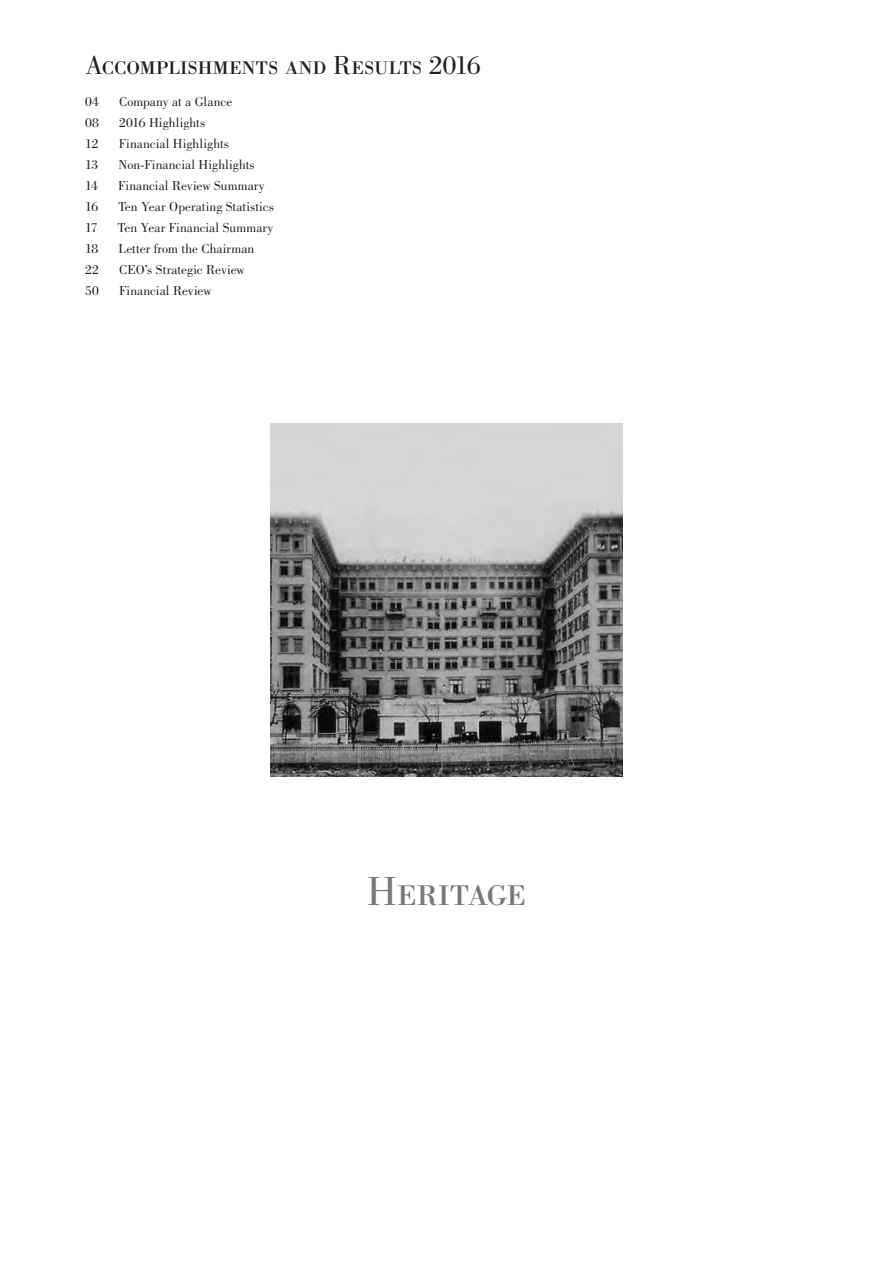
<style>
.page{position:relative;width:893px;height:1263px;background:#fff}
.page>*{position:absolute;margin:0;border:0;box-sizing:border-box;transform-origin:0 0}
.t1{font:29.4px "Bodoni";letter-spacing:-.025em;color:#76787b}
.t2{font:18.9px "Bodoni";color:#231f20}
.t3{font:13.5px "Bodoni";letter-spacing:.005em;color:#231f20}
.s1{font-size:27px}
.s2{font-size:42px}
</style>
<div class="page">
<img style="left:270px;top:423px;width:353px;height:353px">
<p class="t2" style="left:85px;top:56px;width:397px"><span class="s1">A</span>CCOMPLISHMENTS AND <span class="s1">R</span>ESULTS <span class="s1">2016</span></p>
<p class="t3" style="left:85px;top:94px;width:15px">04</p>
<p class="t3" style="left:119px;top:94px;width:115px">Company at a Glance</p>
<p class="t3" style="left:85px;top:115px;width:15px">08</p>
<p class="t3" style="left:119px;top:115px;width:88px">2016 Highlights</p>
<p class="t3" style="left:85px;top:136px;width:15px">12</p>
<p class="t3" style="left:119px;top:136px;width:112px">Financial Highlights</p>
<p class="t3" style="left:85px;top:157px;width:15px">13</p>
<p class="t3" style="left:119px;top:157px;width:138px">Non-Financial Highlights</p>
<p class="t3" style="left:85px;top:178px;width:14px">14</p>
<p class="t3" style="left:118px;top:178px;width:148px">Financial Review Summary</p>
<p class="t3" style="left:85px;top:199px;width:15px">16</p>
<p class="t3" style="left:118px;top:199px;width:157px">Ten Year Operating Statistics</p>
<p class="t3" style="left:85px;top:220px;width:14px">17</p>
<p class="t3" style="left:118px;top:220px;width:157px">Ten Year Financial Summary</p>
<p class="t3" style="left:85px;top:241px;width:15px">18</p>
<p class="t3" style="left:118px;top:241px;width:137px">Letter from the Chairman</p>
<p class="t3" style="left:85px;top:262px;width:15px">22</p>
<p class="t3" style="left:119px;top:262px;width:127px">CEO’s Strategic Review</p>
<p class="t3" style="left:85px;top:283px;width:15px">50</p>
<p class="t3" style="left:119px;top:283px;width:94px">Financial Review</p>
<p class="t1" style="left:367px;top:877px;width:161px"><span class="s2">H</span>ERITAGE</p>
</div>
